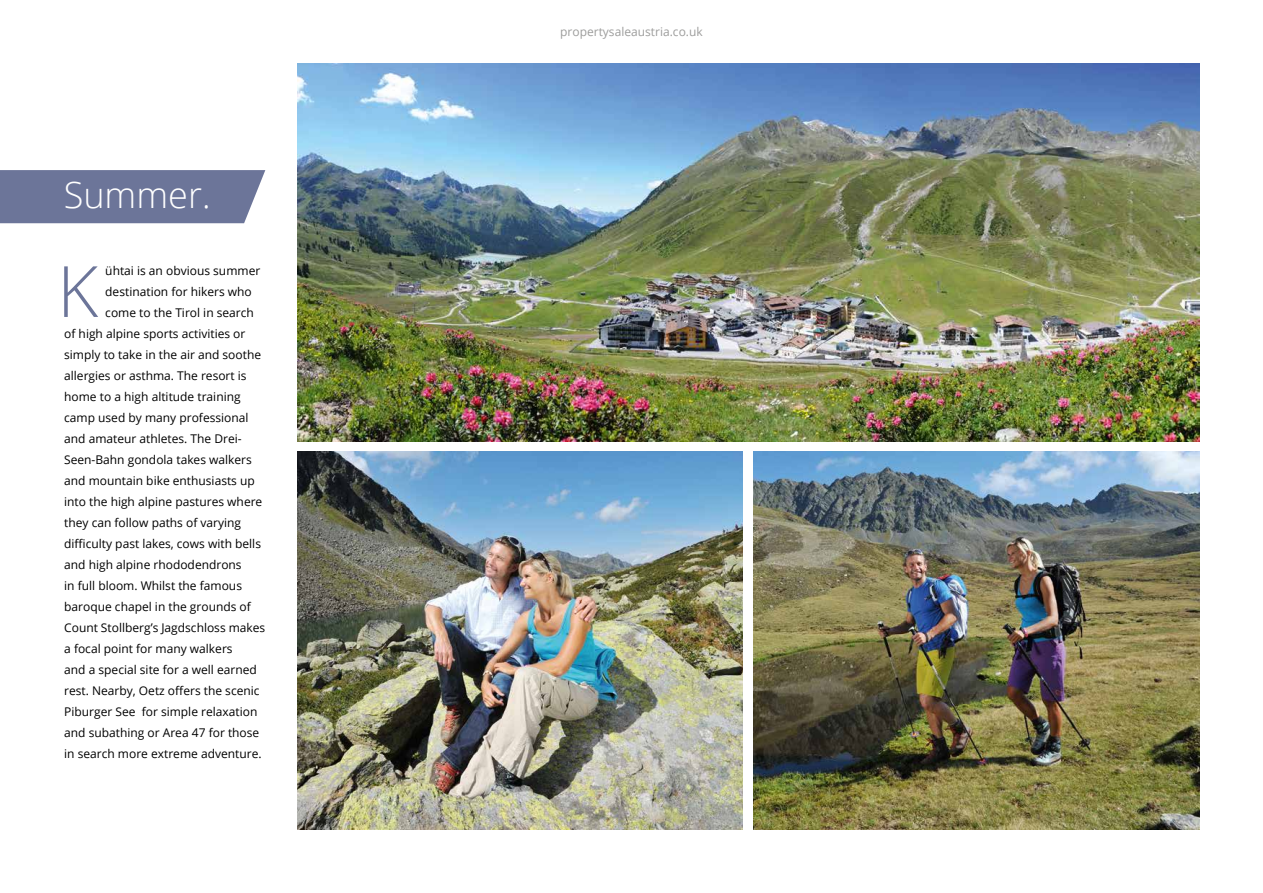
<style>
.page{position:relative;width:1263px;height:893px;background:#fff}
.page>*{position:absolute;margin:0;border:0;box-sizing:border-box;transform-origin:0 0}
.t1{font:300 70.8px "Open Sans";color:#6c7599}
.t2{font:300 36px "Open Sans";color:#fff}
.t3{font:12px "Open Sans";color:#000}
.t4{font:12px "Open Sans";color:#9d9d9c}
</style>
<div class="page">
<img style="left:297px;top:64px;width:902px;height:377px">
<img style="left:297px;top:452px;width:446px;height:377px">
<img style="left:753px;top:452px;width:446px;height:377px">
<div style="left:0;top:170px;width:265px;height:53px;background:#6c7599"></div>
<h2 class="t2" style="left:64px;top:171px;width:148px">Summer.</h2>
<h1 class="t1" style="left:57px;top:243px;width:43px">K</h1>
<p class="t3" style="left:105px;top:262px;width:156px">ühtai is an obvious summer</p>
<p class="t3" style="left:105px;top:283px;width:148px">destination for hikers who</p>
<p class="t3" style="left:105px;top:304px;width:150px">come to the Tirol in search</p>
<p class="t3" style="left:64px;top:325px;width:183px">of high alpine sports activities or</p>
<p class="t3" style="left:64px;top:346px;width:198px">simply to take in the air and soothe</p>
<p class="t3" style="left:64px;top:367px;width:184px">allergies or asthma. The resort is</p>
<p class="t3" style="left:64px;top:388px;width:178px">home to a high altitude training</p>
<p class="t3" style="left:64px;top:409px;width:186px">camp used by many professional</p>
<p class="t3" style="left:64px;top:430px;width:179px">and amateur athletes. The Drei-</p>
<p class="t3" style="left:64px;top:451px;width:189px">Seen-Bahn gondola takes walkers</p>
<p class="t3" style="left:64px;top:472px;width:192px">and mountain bike enthusiasts up</p>
<p class="t3" style="left:64px;top:493px;width:200px">into the high alpine pastures where</p>
<p class="t3" style="left:64px;top:514px;width:178px">they can follow paths of varying</p>
<p class="t3" style="left:64px;top:535px;width:198px">difficulty past lakes, cows with bells</p>
<p class="t3" style="left:64px;top:556px;width:179px">and high alpine rhododendrons</p>
<p class="t3" style="left:64px;top:577px;width:179px">in full bloom. Whilst the famous</p>
<p class="t3" style="left:64px;top:598px;width:188px">baroque chapel in the grounds of</p>
<p class="t3" style="left:64px;top:619px;width:203px">Count Stollberg’s Jagdschloss makes</p>
<p class="t3" style="left:64px;top:640px;width:170px">a focal point for many walkers</p>
<p class="t3" style="left:64px;top:661px;width:194px">and a special site for a well earned</p>
<p class="t3" style="left:64px;top:682px;width:197px">rest. Nearby, Oetz offers the scenic</p>
<p class="t3" style="left:64px;top:703px;width:195px">Piburger See for simple relaxation</p>
<p class="t3" style="left:64px;top:724px;width:197px">and subathing or Area 47 for those</p>
<p class="t3" style="left:64px;top:745px;width:199px">in search more extreme adventure.</p>
<p class="t4" style="left:560px;top:24px;width:144px">propertysaleaustria.co.uk</p>
</div>
